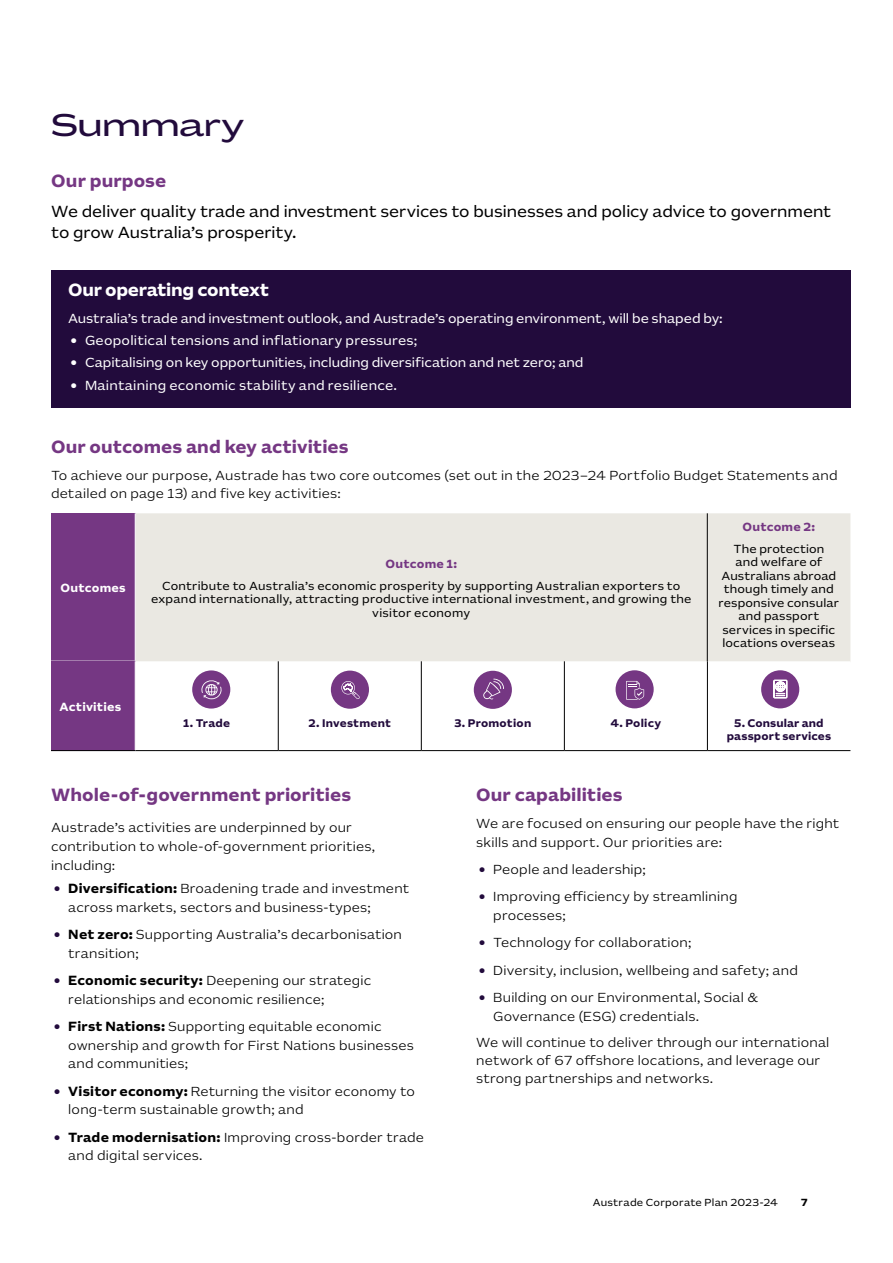
<style>
.page{position:relative;width:893px;height:1263px;background:#fff}
.page>*{position:absolute;margin:0;border:0;box-sizing:border-box;transform-origin:0 0}
._0_Heading{font:31.5px "AU Sans BETA Display";letter-spacing:.01em;color:#220b3c}
._3_Subheading_1{font:700 18px "AU Sans BETA Text";letter-spacing:.005em;color:#753783}
._3_Subheading_1-2{font:700 18px "AU Sans BETA Text";letter-spacing:-.02em;color:#fff}
._4_Body_copy{font:16.5px/21px "AU Sans BETA Text";letter-spacing:-.005em;color:#000}
._4_Body_copy-2{font:300 13.5px/18.8px "AU Sans BETA Text";letter-spacing:.015em;color:#000}
._4_Body_copy___Rev{font:13.5px "AU Sans BETA Text";color:#fff}
._4_Body_copy___Rev-2{font:300 13.5px/18.8px "AU Sans BETA Text";letter-spacing:.015em;color:#000}
._4_Body_copy___Rev-3{font:13.5px "AU Sans BETA Text";letter-spacing:.02em;color:#fff}
.t1{font:12px/13.5px "AU Sans BETA Text";letter-spacing:.015em;color:#000;text-align:center}
.t2{font:700 12px "AU Sans BETA Text";letter-spacing:.02em;color:#fff}
.t3{font:700 11.25px/13.5px "AU Sans BETA Text";letter-spacing:.015em;color:#220b3c;text-align:center}
.t4{font:10.5px "AU Sans BETA Text";letter-spacing:.025em;color:#000}
.t5{font:700 10.5px "AU Sans BETA Text";color:#000}
.s1{font-family:"Verdana"}
.s2{font-weight:700;color:#753783}
.s3{font-family:"Verdana";font-weight:400;color:#220b3c}
.s4{font-weight:700}
</style>
<div class="page">
<div style="left:51px;top:270px;width:799px;height:137px;background:#220b3c"></div>
<div style="left:51px;top:513px;width:84px;height:149px;background:#753783"></div>
<div style="left:136px;top:513px;width:714px;height:148px;background:#eae8e2"></div>
<hr style="left:707px;top:513px;width:1px;height:149px;background:#000">
<div style="left:51px;top:661px;width:84px;height:90px;background:#753783"></div>
<svg style="left:192px;top:661px;width:608px;height:89px"></svg>
<hr style="left:564px;top:661px;width:1px;height:89px;background:#000">
<hr style="left:421px;top:661px;width:1px;height:89px;background:#000">
<hr style="left:278px;top:661px;width:1px;height:89px;background:#000">
<hr style="left:707px;top:661px;width:1px;height:89px;background:#000">
<hr style="left:135px;top:750px;width:143px;height:1px;background:#000">
<hr style="left:278px;top:750px;width:143px;height:1px;background:#000">
<hr style="left:421px;top:750px;width:143px;height:1px;background:#000">
<hr style="left:564px;top:750px;width:143px;height:1px;background:#000">
<hr style="left:707px;top:750px;width:143px;height:1px;background:#000">
<hr style="left:51px;top:750px;width:84px;height:1px;background:#000">
<div style="left:761px;top:670px;width:38px;height:38px;background:#753783;border-radius:50%"></div>
<svg style="left:773px;top:680px;width:14px;height:18px"></svg>
<div style="left:331px;top:671px;width:38px;height:38px;background:#753783;border-radius:50%"></div>
<svg style="left:341px;top:681px;width:19px;height:18px"></svg>
<div style="left:192px;top:670px;width:38px;height:38px;background:#753783;border-radius:50%"></div>
<svg style="left:201px;top:680px;width:21px;height:19px"></svg>
<div style="left:616px;top:670px;width:38px;height:38px;background:#753783;border-radius:50%"></div>
<svg style="left:626px;top:681px;width:18px;height:19px"></svg>
<div style="left:474px;top:671px;width:38px;height:38px;background:#753783;border-radius:50%"></div>
<svg style="left:483px;top:679px;width:21px;height:20px"></svg>
<p class="_0_Heading" style="left:51px;top:109px;width:195px">Summary</p>
<p class="_3_Subheading_1" style="left:51px;top:172px;width:116px">Our purpose</p>
<p class="_4_Body_copy" style="left:51px;top:201px;width:781px">We deliver quality trade and investment services to businesses and policy advice to government to grow Australia’s prosperity.</p>
<p class="_3_Subheading_1-2" style="left:68px;top:282px;width:203px">Our operating context</p>
<p class="_4_Body_copy___Rev" style="left:68px;top:312px;width:656px">Australia’s trade and investment outlook, and Austrade’s operating environment, will be shaped by:</p>
<p class="_4_Body_copy___Rev-3" style="left:70px;top:334px;width:349px"><span class="s1">•</span> Geopolitical tensions and inflationary pressures;</p>
<p class="_4_Body_copy___Rev" style="left:70px;top:356px;width:515px"><span class="s1">•</span> Capitalising on key opportunities, including diversification and net zero; and</p>
<p class="_4_Body_copy___Rev-3" style="left:70px;top:379px;width:328px"><span class="s1">•</span> Maintaining economic stability and resilience.</p>
<p class="_3_Subheading_1" style="left:51px;top:438px;width:299px">Our outcomes and key activities</p>
<p class="_4_Body_copy-2" style="left:51px;top:466px;width:788px;line-height:18px">To achieve our purpose, Austrade has two core outcomes (set out in the 2023–24 Portfolio Budget Statements and detailed on page 13) and five key activities:</p>
<p class="t2" style="left:61px;top:582px;width:67px">Outcomes</p>
<p class="t2" style="left:60px;top:700px;width:63px">Activities</p>
<p class="t1" style="left:162px;top:553px;width:520px;line-height:22px"><span class="s2">Outcome 1:<br></span>Contribute to Australia’s economic prosperity by supporting Australian exporters to</p>
<p class="t1" style="left:151px;top:593px;width:542px">expand internationally, attracting productive international investment, and growing the visitor economy</p>
<p class="t1" style="left:733px;top:516px;width:92px;line-height:22px"><span class="s2">Outcome 2:<br></span>The protection</p>
<p class="t1" style="left:719px;top:556px;width:122px">and welfare of<br>Australians abroad though timely and responsive consular and passport services in specific locations overseas</p>
<p class="t3" style="left:183px;top:716px;width:48px">1. Trade</p>
<p class="t3" style="left:308px;top:716px;width:84px">2. Investment</p>
<p class="t3" style="left:454px;top:716px;width:78px">3. Promotion</p>
<p class="t3" style="left:610px;top:716px;width:52px">4. Policy</p>
<p class="t3" style="left:727px;top:716px;width:106px">5. Consular and passport services</p>
<p class="_3_Subheading_1" style="left:51px;top:786px;width:301px">Whole-of-government priorities</p>
<p class="_4_Body_copy___Rev-2" style="left:51px;top:819px;width:325px">Austrade’s activities are underpinned by our contribution to whole-of-government priorities, including:</p>
<p class="_4_Body_copy-2" style="left:68px;top:879px;width:342px;text-indent:-15px"><span class="s3">•</span> <span class="s4">Diversification:</span> Broadening trade and investment across markets, sectors and business-types;</p>
<p class="_4_Body_copy-2" style="left:68px;top:925px;width:335px;text-indent:-15px"><span class="s3">•</span> <span class="s4">Net zero:</span> Supporting Australia’s decarbonisation transition;</p>
<p class="_4_Body_copy-2" style="left:68px;top:971px;width:304px;text-indent:-15px"><span class="s3">•</span> <span class="s4">Economic security:</span> Deepening our strategic relationships and economic resilience;</p>
<p class="_4_Body_copy-2" style="left:68px;top:1017px;width:347px;text-indent:-15px"><span class="s3">•</span> <span class="s4">First Nations:</span> Supporting equitable economic ownership and growth for First Nations businesses and communities;</p>
<p class="_4_Body_copy-2" style="left:68px;top:1082px;width:348px;text-indent:-15px"><span class="s3">•</span> <span class="s4">Visitor economy:</span> Returning the visitor economy to long-term sustainable growth; and</p>
<p class="_4_Body_copy-2" style="left:68px;top:1128px;width:357px;text-indent:-15px"><span class="s3">•</span> <span class="s4">Trade modernisation:</span> Improving cross-border trade and digital services.</p>
<p class="_3_Subheading_1" style="left:476px;top:786px;width:148px">Our capabilities</p>
<p class="_4_Body_copy-2" style="left:476px;top:815px;width:365px">We are focused on ensuring our people have the right skills and support. Our priorities are:</p>
<p class="_4_Body_copy-2" style="left:478px;top:861px;width:169px"><span class="s3">•</span> People and leadership;</p>
<p class="_4_Body_copy-2" style="left:493px;top:888px;width:246px;text-indent:-15px"><span class="s3">•</span> Improving efficiency by streamlining processes;</p>
<p class="_4_Body_copy-2" style="left:478px;top:934px;width:214px"><span class="s3">•</span> Technology for collaboration;</p>
<p class="_4_Body_copy-2" style="left:478px;top:961px;width:321px"><span class="s3">•</span> Diversity, inclusion, wellbeing and safety; and</p>
<p class="_4_Body_copy-2" style="left:493px;top:988px;width:266px;text-indent:-15px"><span class="s3">•</span> Building on our Environmental, Social &amp;<br>Governance (ESG) credentials.</p>
<p class="_4_Body_copy-2" style="left:476px;top:1034px;width:355px;line-height:18px">We will continue to deliver through our international network of 67 offshore locations, and leverage our strong partnerships and networks.</p>
<p class="t4" style="left:593px;top:1198px;width:187px">Austrade Corporate Plan 2023-24</p>
<p class="t5" style="left:801px;top:1198px;width:9px">7</p>
</div>
